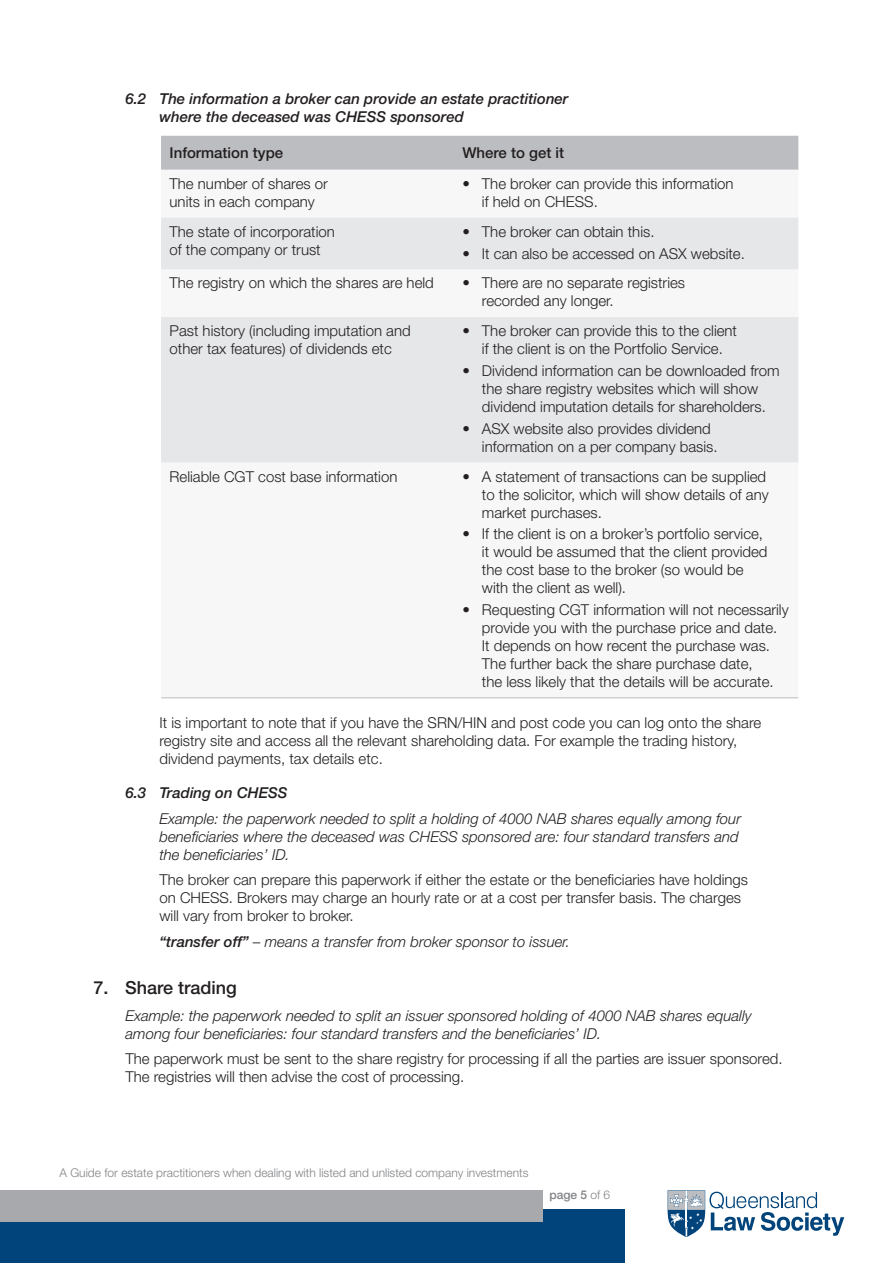
<style>
.page{position:relative;width:893px;height:1263px;background:#fff}
.page>*{position:absolute;margin:0;border:0;box-sizing:border-box;transform-origin:0 0}
.t1{font:500 18px "Helvetica Neue LT Std";color:#231f20}
.t2{font:300 15px/18px "Helvetica Neue LT Std";color:#231f20}
.t3{font:italic 300 15px/18px "Helvetica Neue LT Std";color:#231f20}
.t4{font:italic 500 15px/18px "Helvetica Neue LT Std";color:#231f20}
.t5{font:500 15px "Helvetica Neue LT Std";color:#231f20}
.t6{font:300 12px "Helvetica Neue LT Std";color:#808285}
.t7{font:500 12px "Helvetica Neue LT Std";color:#808285}
.s1{font-weight:500}
.s2{font-weight:300}
</style>
<div class="page">
<svg style="left:668px;top:1190px;width:176px;height:47px"></svg>
<div style="left:0;top:1209px;width:624px;height:54px;background:#00447b"></div>
<div style="left:0;top:1190px;width:542px;height:32px;background:#a8a9ad"></div>
<div style="left:161px;top:136px;width:637px;height:34px;background:#bcbdc0"></div>
<svg style="left:161px;top:218px;width:637px;height:244px;fill:#e6e7e9"></svg>
<hr style="left:161px;top:697px;width:293px;height:1px;background:#bcbdc0">
<hr style="left:454px;top:697px;width:344px;height:1px;background:#bcbdc0">
<p class="t4" style="left:159px;top:90px;width:411px;text-indent:-34px">6.2 The information a broker can provide an estate practitioner where the deceased was CHESS sponsored</p>
<p class="t5" style="left:170px;top:144px;width:115px">Information type</p>
<p class="t5" style="left:462px;top:144px;width:103px">Where to get it</p>
<p class="t2" style="left:170px;top:174px;width:160px">The number of shares or units in each company</p>
<p class="t2" style="left:482px;top:174px;width:253px;text-indent:-19px">• The broker can provide this information if held on CHESS.</p>
<p class="t2" style="left:170px;top:222px;width:167px">The state of incorporation of the company or trust</p>
<p class="t2" style="left:462px;top:222px;width:194px">• The broker can obtain this.</p>
<p class="t2" style="left:462px;top:244px;width:284px">• It can also be accessed on ASX website.</p>
<p class="t2" style="left:170px;top:274px;width:266px">The registry on which the shares are held</p>
<p class="t2" style="left:482px;top:274px;width:205px;text-indent:-19px">• There are no separate registries recorded any longer.</p>
<p class="t2" style="left:170px;top:322px;width:243px">Past history (including imputation and other tax features) of dividends etc</p>
<p class="t2" style="left:462px;top:322px;width:276px;text-align:center">• The broker can provide this to the client if the client is on the Portfolio Service.</p>
<p class="t2" style="left:462px;top:361px;width:319px;text-align:center">• Dividend information can be downloaded from the share registry websites which will show dividend imputation details for shareholders.</p>
<p class="t2" style="left:482px;top:419px;width:237px;text-indent:-19px">• ASX website also provides dividend information on a per company basis.</p>
<p class="t2" style="left:170px;top:467px;width:229px">Reliable CGT cost base information</p>
<p class="t2" style="left:482px;top:467px;width:288px;text-indent:-19px">• A statement of transactions can be supplied to the solicitor, which will show details of any market purchases.</p>
<p class="t2" style="left:482px;top:525px;width:287px;text-indent:-19px">• If the client is on a broker’s portfolio service, it would be assumed that the client provided the cost base to the broker (so would be with the client as well).</p>
<p class="t2" style="left:482px;top:600px;width:308px;text-indent:-19px">• Requesting CGT information will not necessarily provide you with the purchase price and date.<br>It depends on how recent the purchase was.<br>The further back the share purchase date,<br>the less likely that the details will be accurate.</p>
<p class="t2" style="left:159px;top:713px;width:603px">It is important to note that if you have the SRN/HIN and post code you can log onto the share registry site and access all the relevant shareholding data. For example the trading history, dividend payments, tax details etc.</p>
<p class="t4" style="left:125px;top:784px;width:164px">6.3 Trading on CHESS</p>
<p class="t3" style="left:159px;top:809px;width:583px">Example: the paperwork needed to split a holding of 4000 NAB shares equally among four beneficiaries where the deceased was CHESS sponsored are: four standard transfers and the beneficiaries’ ID.</p>
<p class="t2" style="left:159px;top:871px;width:590px">The broker can prepare this paperwork if either the estate or the beneficiaries have holdings on CHESS. Brokers may charge an hourly rate or at a cost per transfer basis. The charges will vary from broker to broker.</p>
<p class="t3" style="left:159px;top:932px;width:412px"><span class="s1">“transfer off”</span> – means a transfer from broker sponsor to issuer.</p>
<p class="t1" style="left:94px;top:977px;width:145px">7. Share trading</p>
<p class="t3" style="left:125px;top:1006px;width:628px">Example: the paperwork needed to split an issuer sponsored holding of 4000 NAB shares equally among four beneficiaries: four standard transfers and the beneficiaries’ ID.</p>
<p class="t2" style="left:125px;top:1050px;width:659px">The paperwork must be sent to the share registry for processing if all the parties are issuer sponsored.<br>The registries will then advise the cost of processing.</p>
<p class="t6" style="left:60px;top:1165px;width:470px">A Guide for estate practitioners when dealing with listed and unlisted company investments</p>
<p class="t7" style="left:549px;top:1187px;width:62px">page 5 <span class="s2">of 6</span></p>
</div>
